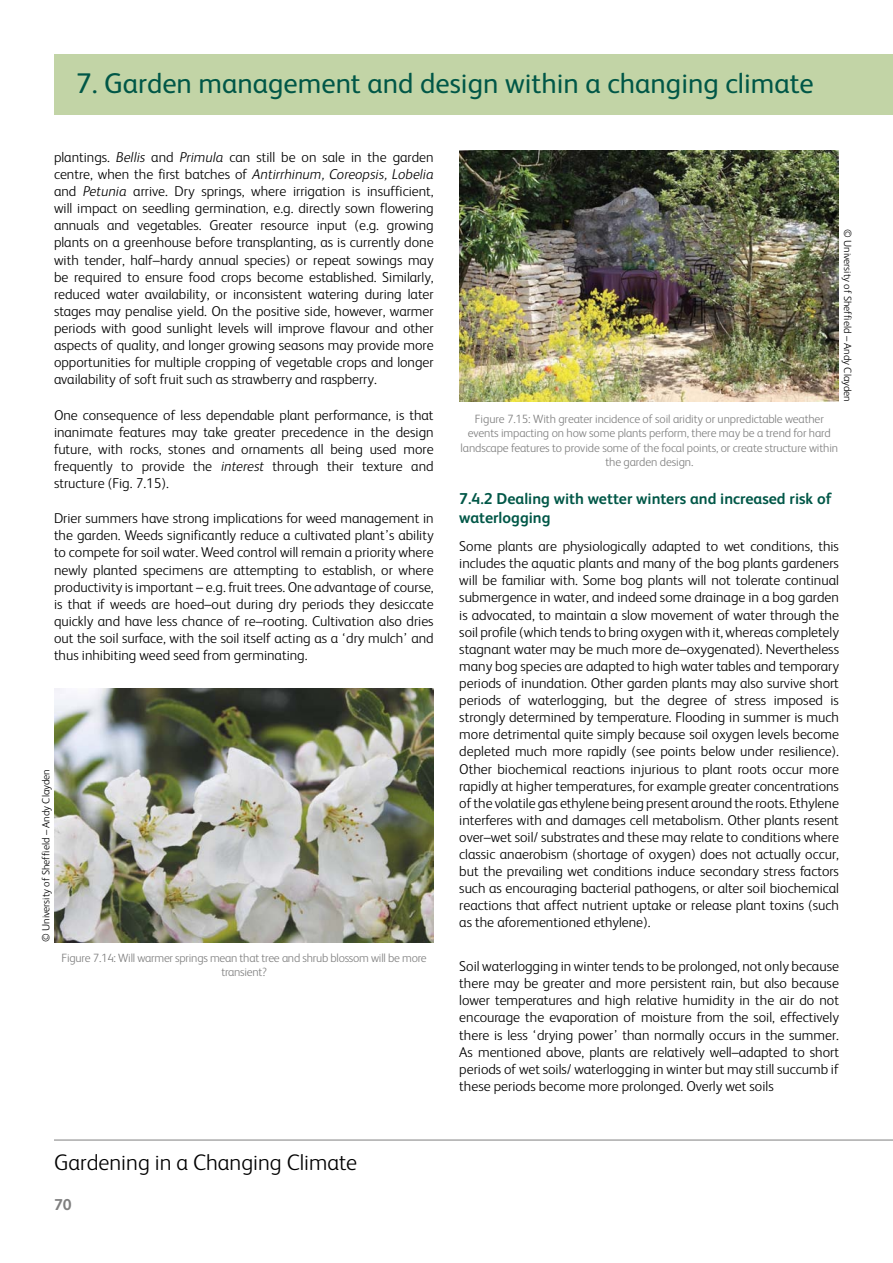
<style>
.page{position:relative;width:893px;height:1263px;background:#fff}
.page>*{position:absolute;margin:0;border:0;box-sizing:border-box;transform-origin:0 0}
.t1{font:28.5px "FS Albert";color:#005747}
.t2{font:300 22.5px "FS Albert";color:#000}
.t3{font:700 15.75px/18.9px "FS Albert";color:#005747}
.t4{font:700 15.75px "FS Albert";color:#808080}
.t5{font:300 14.25px/17.1px "FS Albert";color:#000;text-align:justify}
.t6{font:300 12px/14.4px "FS Albert";letter-spacing:-.01em;color:#808080;text-align:center}
.t7{font:300 10.5px "FS Albert";color:#000}
.s1{font-style:italic}
</style>
<div class="page">
<div style="left:54px;top:54px;width:839px;height:61px;background:#c2d4a6"></div>
<hr style="left:54px;top:1140px;width:839px;height:1px;background:#808080">
<img style="left:54px;top:689px;width:380px;height:253px">
<img style="left:460px;top:151px;width:379px;height:251px">
<h1 class="t1" style="left:76px;top:67px;width:739px">7. Garden management and design within a changing climate</h1>
<p class="t5" style="left:54px;top:148px;width:381px">plantings. <span class="s1">Bellis</span> and <span class="s1">Primula</span> can still be on sale in the garden centre, when the first batches of <span class="s1">Antirrhinum, Coreopsis, Lobelia </span>and <span class="s1">Petunia</span> arrive. Dry springs, where irrigation is insufficient, will impact on seedling germination, e.g. directly sown flowering annuals and vegetables. Greater resource input (e.g. growing plants on a greenhouse before transplanting, as is currently done with tender, half–hardy annual species) or repeat sowings may be required to ensure food crops become established. Similarly, reduced water availability, or inconsistent watering during later stages may penalise yield. On the positive side, however, warmer periods with good sunlight levels will improve flavour and other aspects of quality, and longer growing seasons may provide more opportunities for multiple cropping of vegetable crops and longer availability of soft fruit such as strawberry and raspberry.</p>
<p class="t5" style="left:54px;top:406px;width:381px">One consequence of less dependable plant performance, is that inanimate features may take greater precedence in the design future, with rocks, stones and ornaments all being used more frequently to provide the <span class="s1">interest</span> through their texture and structure (Fig. 7.15).</p>
<p class="t5" style="left:54px;top:510px;width:381px">Drier summers have strong implications for weed management in the garden. Weeds significantly reduce a cultivated plant’s ability to compete for soil water. Weed control will remain a priority where newly planted specimens are attempting to establish, or where productivity is important – e.g. fruit trees. One advantage of course, is that if weeds are hoed–out during dry periods they desiccate quickly and have less chance of re–rooting. Cultivation also dries out the soil surface, with the soil itself acting as a ‘dry mulch’ and thus inhibiting weed seed from germinating.</p>
<p class="t7" style="left:40px;top:942px;width:174px;rotate:-90deg">© University of Sheffield – Andy Clayden</p>
<p class="t6" style="left:62px;top:950px;width:367px">Figure 7.14: Will warmer springs mean that tree and shrub blossom will be more transient?</p>
<h2 class="t2" style="left:54px;top:1149px;width:305px">Gardening in a Changing Climate</h2>
<p class="t4" style="left:54px;top:1195px;width:19px">70</p>
<p class="t7" style="left:854px;top:229px;width:174px;rotate:90deg">© University of Sheffield – Andy Clayden</p>
<p class="t6" style="left:461px;top:412px;width:379px">Figure 7.15: With greater incidence of soil aridity or unpredictable weather events impacting on how some plants perform, there may be a trend for hard landscape features to provide some of the focal points, or create structure within the garden design.</p>
<p class="t3" style="left:459px;top:489px;width:374px">7.4.2 Dealing with wetter winters and increased risk of waterlogging</p>
<p class="t5" style="left:459px;top:538px;width:381px">Some plants are physiologically adapted to wet conditions, this includes the aquatic plants and many of the bog plants gardeners will be familiar with. Some bog plants will not tolerate continual submergence in water, and indeed some drainage in a bog garden is advocated, to maintain a slow movement of water through the soil profile (which tends to bring oxygen with it, whereas completely stagnant water may be much more de–oxygenated). Nevertheless many bog species are adapted to high water tables and temporary periods of inundation. Other garden plants may also survive short periods of waterlogging, but the degree of stress imposed is strongly determined by temperature. Flooding in summer is much more detrimental quite simply because soil oxygen levels become depleted much more rapidly (see points below under resilience).<br>Other biochemical reactions injurious to plant roots occur more rapidly at higher temperatures, for example greater concentrations of the volatile gas ethylene being present around the roots. Ethylene interferes with and damages cell metabolism. Other plants resent over–wet soil/ substrates and these may relate to conditions where classic anaerobism (shortage of oxygen) does not actually occur, but the prevailing wet conditions induce secondary stress factors such as encouraging bacterial pathogens, or alter soil biochemical reactions that affect nutrient uptake or release plant toxins (such as the aforementioned ethylene).</p>
<p class="t5" style="left:459px;top:958px;width:381px">Soil waterlogging in winter tends to be prolonged, not only because there may be greater and more persistent rain, but also because lower temperatures and high relative humidity in the air do not encourage the evaporation of moisture from the soil, effectively there is less ‘drying power’ than normally occurs in the summer.<br>As mentioned above, plants are relatively well–adapted to short periods of wet soils/ waterlogging in winter but may still succumb if these periods become more prolonged. Overly wet soils</p>
</div>
